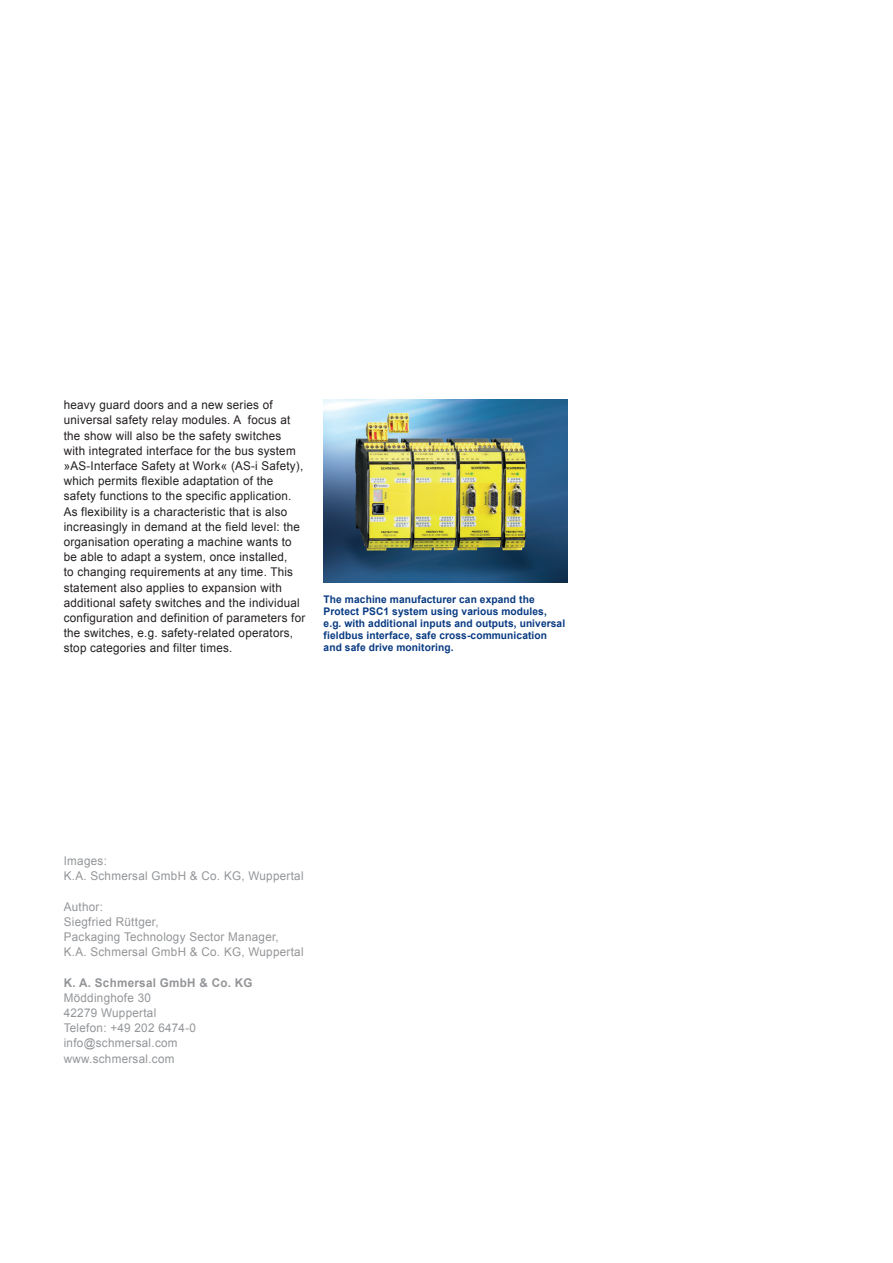
<style>
.page{position:relative;width:893px;height:1263px;background:#fff}
.page>*{position:absolute;margin:0;border:0;box-sizing:border-box;transform-origin:0 0}
.t1{font:12px/15.1px "Arial";letter-spacing:.02em;color:#231f20}
.t2{font:12px/15.1px "Arial";letter-spacing:.025em;color:#939598}
.t3{font:700 12px "Arial";letter-spacing:.025em;color:#939598}
.t4{font:700 10.5px/12px "Arial";letter-spacing:.01em;color:#083a82}
</style>
<div class="page">
<img style="left:324px;top:400px;width:243px;height:183px">
<p class="t1" style="left:64px;top:398px;width:243px">heavy guard doors and a new series of universal safety relay modules. A focus at the show will also be the safety switches with integrated interface for the bus system »AS-Interface Safety at Work« (AS-i Safety), which permits flexible adaptation of the safety functions to the specific application.<br>As flexibility is a characteristic that is also increasingly in demand at the field level: the organisation operating a machine wants to be able to adapt a system, once installed,<br>to changing requirements at any time. This statement also applies to expansion with additional safety switches and the individual configuration and definition of parameters for the switches, e.g. safety-related operators, stop categories and filter times.</p>
<p class="t4" style="left:324px;top:594px;width:243px">The machine manufacturer can expand the Protect PSC1 system using various modules, e.g. with additional inputs and outputs, universal fieldbus interface, safe cross-communication and safe drive monitoring.</p>
<p class="t2" style="left:64px;top:853px;width:241px">Images:<br>K.A. Schmersal GmbH &amp; Co. KG, Wuppertal</p>
<p class="t2" style="left:64px;top:899px;width:241px">Author:<br>Siegfried Rüttger,<br>Packaging Technology Sector Manager,<br>K.A. Schmersal GmbH &amp; Co. KG, Wuppertal</p>
<p class="t3" style="left:64px;top:974px;width:190px">K. A. Schmersal GmbH &amp; Co. KG</p>
<p class="t2" style="left:64px;top:990px;width:134px">Möddinghofe 30<br>42279 Wuppertal<br>Telefon: +49 202 6474-0 info@schmersal.com www.schmersal.com</p>
</div>
